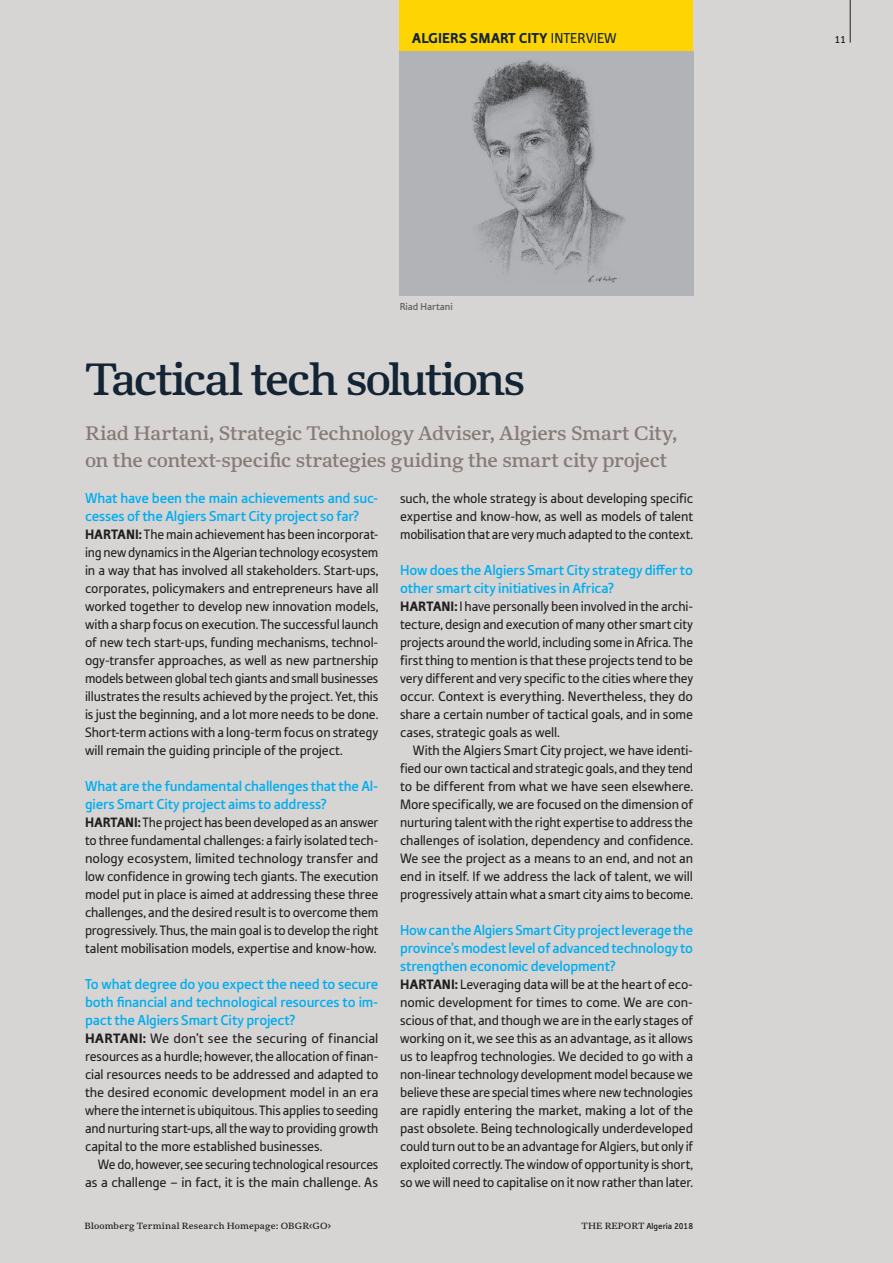
<style>
.page{position:relative;width:893px;height:1263px;background:#d7d4d4}
.page>*{position:absolute;margin:0;border:0;box-sizing:border-box;transform-origin:0 0}
.t1{font:45px "Kunstuff";letter-spacing:-.05em;color:#132434}
.t2{font:19.5px/27px "Kunstuff";letter-spacing:-.01em;color:#867b76}
.t3{font:500 15px/18px "Tabula ITC Std";letter-spacing:-.01em;color:#00aeef}
.t4{font:900 15px "Tabula ITC Std";color:#132434}
.t5{font:14.25px/18px "Tabula ITC Std";letter-spacing:-.01em;color:#231f20;text-align:justify}
.t6{font:500 10.5px "Tabula ITC Std";color:#636366}
.t7{font:500 10.5px "Tabula ITC Std";color:#231f20}
.t8{font:9px "Kunstuff";letter-spacing:.025em;color:#231f20}
.t9{font:500 9px "Tabula ITC Std";color:#231f20}
.s1{font-weight:400}
.s2{font-weight:900}
.s3{font-family:"Kunstuff";font-weight:400}
</style>
<div class="page">
<div style="left:400px;top:0;width:293px;height:51px;background:#fed503"></div>
<img style="left:400px;top:51px;width:293px;height:245px">
<hr style="left:850px;top:0;width:1px;height:43px;background:#231f20">
<p class="t4" style="left:412px;top:29px;width:206px">ALGIERS SMART CITY <span class="s1">INTERVIEW</span></p>
<p class="t6" style="left:400px;top:300px;width:55px">Riad Hartani</p>
<h1 class="t1" style="left:85px;top:352px;width:442px">Tactical tech solutions</h1>
<h2 class="t2" style="left:85px;top:420px;width:594px">Riad Hartani, Strategic Technology Adviser, Algiers Smart City, on the context-specific strategies guiding the smart city project</h2>
<p class="t3" style="left:85px;top:489px;width:295px">What have been the main achievements and suc&shy;cesses of the Algiers Smart City project so far?</p>
<p class="t5" style="left:85px;top:525px;width:295px"><span class="s2">HARTANI:</span> The main achievement has been incorporat&shy;ing new dynamics in the Algerian technology ecosystem in a way that has involved all stakeholders. Start-ups, corporates, policymakers and entrepreneurs have all worked together to develop new innovation models, with a sharp focus on execution. The successful launch of new tech start-ups, funding mechanisms, technol&shy;ogy-transfer approaches, as well as new partnership models between global tech giants and small businesses illustrates the results achieved by the project. Yet, this is just the beginning, and a lot more needs to be done.<br>Short-term actions with a long-term focus on strategy will remain the guiding principle of the project.</p>
<p class="t3" style="left:85px;top:777px;width:295px">What are the fundamental challenges that the Al&shy;giers Smart City project aims to address?</p>
<p class="t5" style="left:85px;top:813px;width:295px"><span class="s2">HARTANI:</span> The project has been developed as an answer to three fundamental challenges: a fairly isolated tech&shy;nology ecosystem, limited technology transfer and low confidence in growing tech giants. The execution model put in place is aimed at addressing these three challenges, and the desired result is to overcome them progressively. Thus, the main goal is to develop the right talent mobilisation models, expertise and know-how.</p>
<p class="t3" style="left:85px;top:975px;width:295px;text-align:justify">To what degree do you expect the need to secure both financial and technological resources to im&shy;pact the Algiers Smart City project?</p>
<p class="t5" style="left:85px;top:1029px;width:295px"><span class="s2">HARTANI:</span> We don’t see the securing of financial resources as a hurdle; however, the allocation of finan&shy;cial resources needs to be addressed and adapted to the desired economic development model in an era where the internet is ubiquitous. This applies to seeding and nurturing start-ups, all the way to providing growth capital to the more established businesses.</p>
<p class="t5" style="left:85px;top:1155px;width:295px;text-align:right">We do, however, see securing technological resources as a challenge – in fact, it is the main challenge. As</p>
<p class="t5" style="left:400px;top:489px;width:295px">such, the whole strategy is about developing specific expertise and know-how, as well as models of talent mobilisation that are very much adapted to the context.</p>
<p class="t3" style="left:400px;top:561px;width:294px">How does the Algiers Smart City strategy differ to other smart city initiatives in Africa?</p>
<p class="t5" style="left:400px;top:597px;width:295px"><span class="s2">HARTANI:</span> I have personally been involved in the archi&shy;tecture, design and execution of many other smart city projects around the world, including some in Africa. The first thing to mention is that these projects tend to be very different and very specific to the cities where they occur. Context is everything. Nevertheless, they do share a certain number of tactical goals, and in some cases, strategic goals as well.</p>
<p class="t5" style="left:400px;top:741px;width:295px;text-indent:13px">With the Algiers Smart City project, we have identi&shy;fied our own tactical and strategic goals, and they tend to be different from what we have seen elsewhere.<br>More specifically, we are focused on the dimension of nurturing talent with the right expertise to address the challenges of isolation, dependency and confidence.<br>We see the project as a means to an end, and not an end in itself. If we address the lack of talent, we will progressively attain what a smart city aims to become.</p>
<p class="t3" style="left:400px;top:921px;width:295px;text-align:justify">How can the Algiers Smart City project leverage the province’s modest level of advanced technology to strengthen economic development?</p>
<p class="t5" style="left:400px;top:975px;width:295px"><span class="s2">HARTANI:</span> Leveraging data will be at the heart of eco&shy;nomic development for times to come. We are con&shy;scious of that, and though we are in the early stages of working on it, we see this as an advantage, as it allows us to leapfrog technologies. We decided to go with a non-linear technology development model because we believe these are special times where new technologies are rapidly entering the market, making a lot of the past obsolete. Being technologically underdeveloped could turn out to be an advantage for Algiers, but only if exploited correctly. The window of opportunity is short, so we will need to capitalise on it now rather than later.</p>
<p class="t8" style="left:85px;top:1220px;width:248px">Bloomberg Terminal Research Homepage: OBGR‹GO›</p>
<p class="t9" style="left:581px;top:1221px;width:113px"><span class="s3">THE REPORT</span> Algeria 2018</p>
<p class="t7" style="left:835px;top:33px;width:13px">11</p>
</div>
